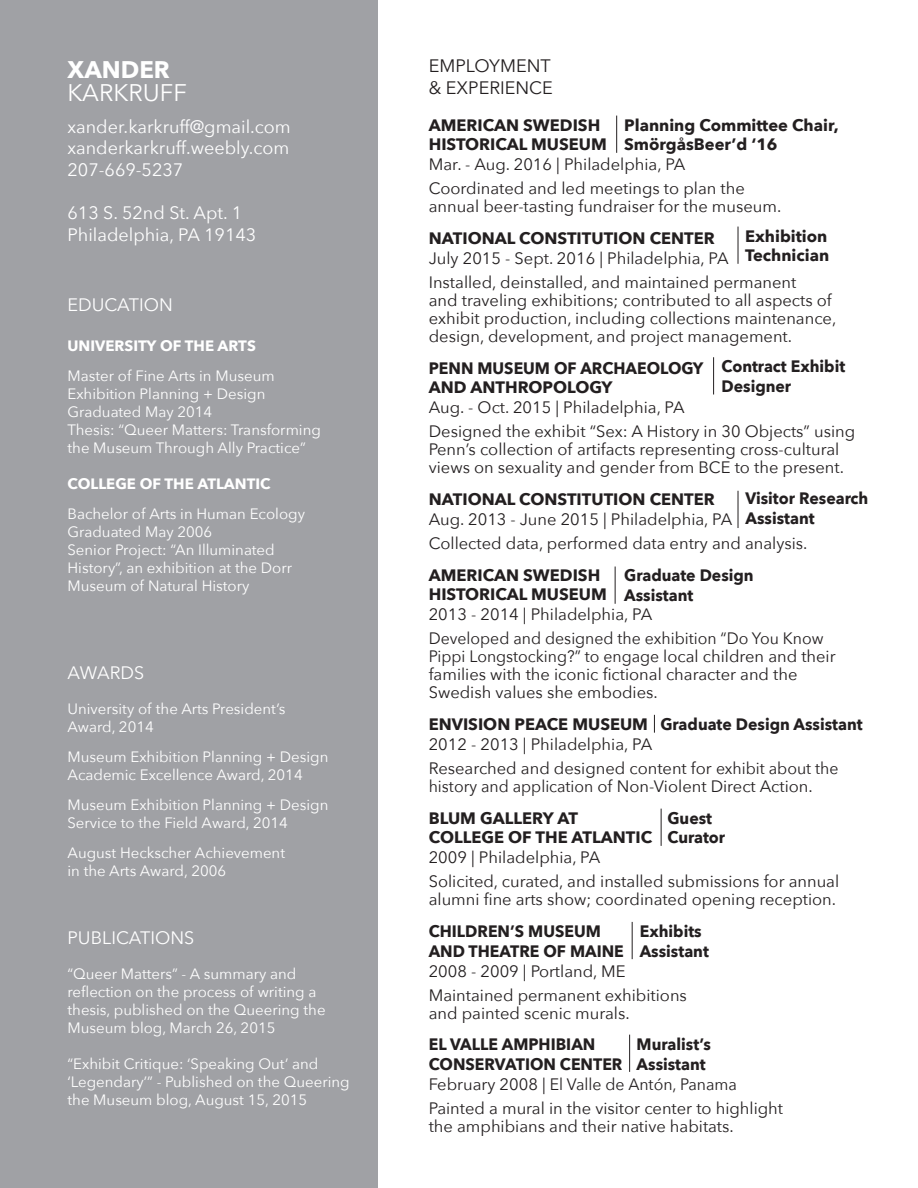
<style>
.page{position:relative;width:918px;height:1188px;background:#fff}
.page>*{position:absolute;margin:0;border:0;box-sizing:border-box;transform-origin:0 0}
.t1{font:24px "Avenir Next";color:#fff}
.t2{font:700 24px "Avenir Next";color:#fff}
.t3{font:18px "Avenir Next";color:#fff}
.t4{font:18px "Avenir Next";color:#231f20}
.t5{font:16.5px/18px "Avenir Next";color:#231f20}
.t6{font:700 16.5px/19.8px "Avenir Next";color:#231f20}
.t7{font:700 16.5px/19.8px "Avenir Next";color:#231f20;scale:.96 1}
.t8{font:16.5px/18px "Avenir Next";color:#231f20;scale:.96 1}
.t9{font:15px/18px "Avenir Next";color:#fff}
.t10{font:700 15px "Avenir Next";color:#fff}
</style>
<div class="page">
<div style="left:0;top:0;width:377px;height:1188px;background:#a0a1a5"></div>
<hr style="left:616px;top:116px;width:1px;height:37px;background:#231f20">
<hr style="left:738px;top:227px;width:1px;height:37px;background:#231f20">
<hr style="left:713px;top:357px;width:1px;height:37px;background:#231f20">
<hr style="left:738px;top:491px;width:1px;height:37px;background:#231f20">
<hr style="left:615px;top:567px;width:1px;height:37px;background:#231f20">
<hr style="left:661px;top:809px;width:1px;height:37px;background:#231f20">
<hr style="left:632px;top:922px;width:1px;height:37px;background:#231f20">
<hr style="left:629px;top:1035px;width:1px;height:37px;background:#231f20">
<svg style="left:654px;top:715px;width:1px;height:18px"></svg>
<p class="t2" style="left:68px;top:49px;width:104px">XANDER</p>
<p class="t1" style="left:68px;top:72px;width:121px">KARKRUFF</p>
<p class="t3" style="left:68px;top:111px;width:225px">xander.karkruff@gmail.com</p>
<p class="t3" style="left:68px;top:133px;width:224px">xanderkarkruff.weebly.com</p>
<p class="t3" style="left:68px;top:154px;width:117px">207-669-5237</p>
<p class="t3" style="left:68px;top:198px;width:176px">613 S. 52nd St. Apt. 1</p>
<p class="t3" style="left:68px;top:219px;width:190px">Philadelphia, PA 19143</p>
<p class="t3" style="left:68px;top:289px;width:107px">EDUCATION</p>
<p class="t10" style="left:68px;top:333px;width:190px">UNIVERSITY OF THE ARTS</p>
<p class="t9" style="left:68px;top:366px;width:209px">Master of Fine Arts in Museum<br>Exhibition Planning + Design</p>
<p class="t9" style="left:68px;top:402px;width:146px">Graduated May 2014</p>
<p class="t9" style="left:68px;top:420px;width:255px">Thesis: “Queer Matters: Transforming the Museum Through Ally Practice”</p>
<p class="t10" style="left:68px;top:471px;width:205px">COLLEGE OF THE ATLANTIC</p>
<p class="t9" style="left:68px;top:504px;width:239px">Bachelor of Arts in Human Ecology</p>
<p class="t9" style="left:68px;top:522px;width:146px">Graduated May 2006</p>
<p class="t9" style="left:68px;top:540px;width:226px">Senior Project: “An Illuminated<br>History”, an exhibition at the Dorr<br>Museum of Natural History</p>
<p class="t3" style="left:68px;top:657px;width:78px">AWARDS</p>
<p class="t9" style="left:68px;top:699px;width:220px">University of the Arts President’s<br>Award, 2014</p>
<p class="t9" style="left:68px;top:747px;width:262px">Museum Exhibition Planning + Design<br>Academic Excellence Award, 2014</p>
<p class="t9" style="left:68px;top:795px;width:262px">Museum Exhibition Planning + Design<br>Service to the Field Award, 2014</p>
<p class="t9" style="left:68px;top:843px;width:219px">August Heckscher Achievement</p>
<p class="t9" style="left:68px;top:861px;width:160px">in the Arts Award, 2006</p>
<p class="t3" style="left:68px;top:923px;width:128px">PUBLICATIONS</p>
<p class="t9" style="left:68px;top:964px;width:260px">“Queer Matters” - A summary and reflection on the process of writing a thesis, published on the Queering the Museum blog, March 26, 2015</p>
<p class="t9" style="left:68px;top:1054px;width:284px">“Exhibit Critique: ‘Speaking Out’ and ‘Legendary’” - Published on the Queering the Museum blog, August 15, 2015</p>
<p class="t4" style="left:429px;top:51px;width:124px">EMPLOYMENT</p>
<p class="t4" style="left:429px;top:72px;width:126px">&amp; EXPERIENCE</p>
<p class="t6" style="left:624px;top:115px;width:216px">Planning Committee Chair,<br>SmörgåsBeer’d ‘16</p>
<p class="t6" style="left:429px;top:115px;width:173px">AMERICAN SWEDISH</p>
<p class="t6" style="left:429px;top:134px;width:180px">HISTORICAL MUSEUM</p>
<p class="t5" style="left:429px;top:155px;width:258px">Mar. - Aug. 2016 | Philadelphia, PA</p>
<p class="t5" style="left:429px;top:179px;width:318px">Coordinated and led meetings to plan the</p>
<p class="t5" style="left:429px;top:197px;width:354px">annual beer-tasting fundraiser for the museum.</p>
<p class="t6" style="left:429px;top:228px;width:288px">NATIONAL CONSTITUTION CENTER</p>
<p class="t5" style="left:429px;top:248px;width:301px">July 2015 - Sept. 2016 | Philadelphia, PA</p>
<p class="t5" style="left:429px;top:272px;width:369px">Installed, deinstalled, and maintained permanent</p>
<p class="t5" style="left:429px;top:290px;width:405px">and traveling exhibitions; contributed to all aspects of</p>
<p class="t5" style="left:429px;top:308px;width:409px">exhibit production, including collections maintenance,</p>
<p class="t5" style="left:429px;top:326px;width:365px">design, development, and project management.</p>
<p class="t7" style="left:429px;top:358px;width:288px">PENN MUSEUM OF ARCHAEOLOGY</p>
<p class="t6" style="left:429px;top:377px;width:185px">AND ANTHROPOLOGY</p>
<p class="t5" style="left:429px;top:398px;width:257px">Aug. - Oct. 2015 | Philadelphia, PA</p>
<p class="t5" style="left:429px;top:422px;width:428px">Designed the exhibit “Sex: A History in 30 Objects” using<br>Penn’s collection of artifacts representing cross-cultural</p>
<p class="t5" style="left:429px;top:458px;width:417px">views on sexuality and gender from BCE to the present.</p>
<p class="t6" style="left:429px;top:489px;width:288px">NATIONAL CONSTITUTION CENTER</p>
<p class="t5" style="left:429px;top:509px;width:305px">Aug. 2013 - June 2015 | Philadelphia, PA</p>
<p class="t5" style="left:429px;top:533px;width:380px">Collected data, performed data entry and analysis.</p>
<p class="t6" style="left:429px;top:565px;width:173px">AMERICAN SWEDISH</p>
<p class="t6" style="left:429px;top:584px;width:180px">HISTORICAL MUSEUM</p>
<p class="t5" style="left:429px;top:605px;width:225px">2013 - 2014 | Philadelphia, PA</p>
<p class="t8" style="left:429px;top:629px;width:425px">Developed and designed the exhibition “Do You Know<br>Pippi Longstocking?” to engage local children and their</p>
<p class="t5" style="left:429px;top:665px;width:370px">families with the iconic fictional character and the</p>
<p class="t5" style="left:429px;top:683px;width:231px">Swedish values she embodies.</p>
<p class="t6" style="left:429px;top:714px;width:435px">ENVISION PEACE MUSEUM Graduate Design Assistant</p>
<p class="t5" style="left:429px;top:734px;width:225px">2012 - 2013 | Philadelphia, PA</p>
<p class="t5" style="left:429px;top:758px;width:411px">Researched and designed content for exhibit about the history and application of Non-Violent Direct Action.</p>
<p class="t6" style="left:429px;top:808px;width:151px">BLUM GALLERY AT</p>
<p class="t6" style="left:429px;top:827px;width:225px">COLLEGE OF THE ATLANTIC</p>
<p class="t5" style="left:429px;top:848px;width:173px">2009 | Philadelphia, PA</p>
<p class="t5" style="left:429px;top:872px;width:412px">Solicited, curated, and installed submissions for annual alumni fine arts show; coordinated opening reception.</p>
<p class="t7" style="left:429px;top:921px;width:181px">CHILDREN’S MUSEUM</p>
<p class="t7" style="left:429px;top:941px;width:205px">AND THEATRE OF MAINE</p>
<p class="t5" style="left:429px;top:961px;width:198px">2008 - 2009 | Portland, ME</p>
<p class="t5" style="left:429px;top:985px;width:260px">Maintained permanent exhibitions</p>
<p class="t5" style="left:429px;top:1003px;width:202px">and painted scenic murals.</p>
<p class="t7" style="left:429px;top:1034px;width:175px">EL VALLE AMPHIBIAN</p>
<p class="t7" style="left:429px;top:1054px;width:203px">CONSERVATION CENTER</p>
<p class="t5" style="left:429px;top:1075px;width:310px">February 2008 | El Valle de Antón, Panama</p>
<p class="t5" style="left:429px;top:1099px;width:356px">Painted a mural in the visitor center to highlight</p>
<p class="t5" style="left:429px;top:1117px;width:306px">the amphibians and their native habitats.</p>
<p class="t6" style="left:745px;top:226px;width:84px">Exhibition</p>
<p class="t6" style="left:745px;top:245px;width:86px">Technician</p>
<p class="t7" style="left:722px;top:356px;width:130px">Contract Exhibit<br>Designer</p>
<p class="t7" style="left:746px;top:488px;width:129px">Visitor Research<br>Assistant</p>
<p class="t7" style="left:624px;top:565px;width:136px">Graduate Design</p>
<p class="t7" style="left:624px;top:585px;width:74px">Assistant</p>
<p class="t7" style="left:667px;top:808px;width:48px">Guest</p>
<p class="t7" style="left:667px;top:827px;width:62px">Curator</p>
<p class="t7" style="left:640px;top:921px;width:74px">Exhibits<br>Assistant</p>
<p class="t7" style="left:637px;top:1034px;width:79px">Muralist’s<br>Assistant</p>
</div>
